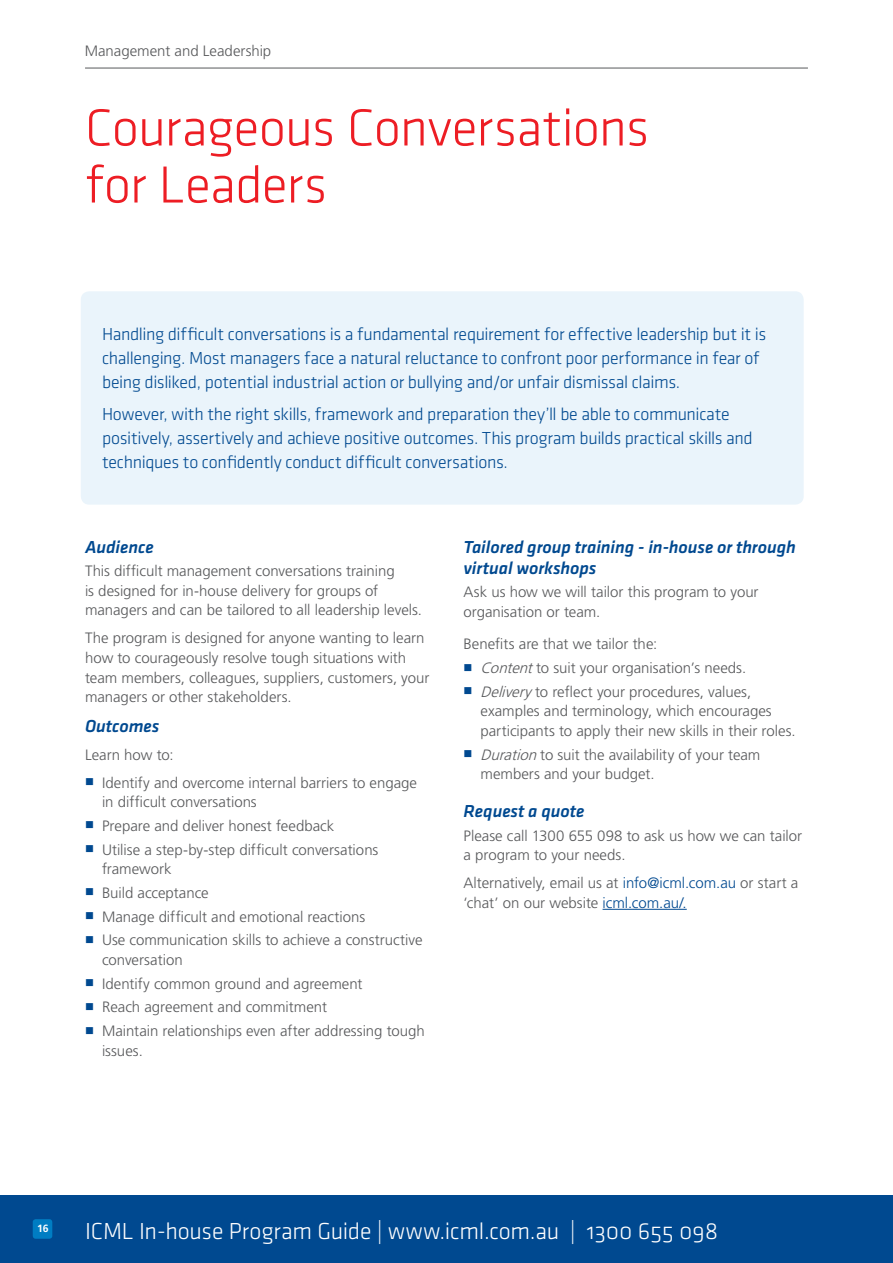
<style>
.page{position:relative;width:893px;height:1263px;background:#fff}
.page>*{position:absolute;margin:0;border:0;box-sizing:border-box;transform-origin:0 0}
.t1{font:54px/57px "Klavika Light OSF";letter-spacing:-.015em;color:#ed1d24}
.t2{font:24px "Klavika Light OSF";letter-spacing:-.01em;color:#fff}
.t3{font:18px/24px "Klavika Light OSF";letter-spacing:-.02em;color:#004990}
.t4{font:18px/21px "Klavika Medium Italic TF";letter-spacing:-.005em;color:#004990}
.t5{font:300 15px/19.5px "Frutiger LT Std";color:#58595b}
.t6{font:700 10.5px "Frutiger LT Std";color:#fff}
.s1{font-style:italic}
.s2{color:#004990}
</style>
<div class="page">
<div style="left:0;top:1195px;width:893px;height:68px;background:#004990"></div>
<div style="left:33px;top:1219px;width:19px;height:20px;background:#007dc3;border-radius:3px"></div>
<hr style="left:603px;top:909px;width:84px;height:1px;background:#004990">
<div style="left:81px;top:291px;width:723px;height:214px;background:#eaf4fb;border-radius:9px"></div>
<hr style="left:85px;top:68px;width:723px;height:1px;background:#58595b">
<p class="t5" style="left:85px;top:41px;width:188px">Management and Leadership</p>
<h1 class="t1" style="left:85px;top:100px;width:566px">Courageous Conversations for Leaders</h1>
<p class="t3" style="left:102px;top:322px;width:666px">Handling difficult conversations is a fundamental requirement for effective leadership but it is challenging. Most managers face a natural reluctance to confront poor performance in fear of being disliked, potential industrial action or bullying and/or unfair dismissal claims.</p>
<p class="t3" style="left:102px;top:403px;width:652px">However, with the right skills, framework and preparation they’ll be able to communicate positively, assertively and achieve positive outcomes. This program builds practical skills and techniques to confidently conduct difficult conversations.</p>
<p class="t4" style="left:85px;top:536px;width:70px">Audience</p>
<p class="t5" style="left:85px;top:562px;width:339px">This difficult management conversations training<br>is designed for in-house delivery for groups of managers and can be tailored to all leadership levels.</p>
<p class="t5" style="left:85px;top:629px;width:346px">The program is designed for anyone wanting to learn how to courageously resolve tough situations with team members, colleagues, suppliers, customers, your managers or other stakeholders.</p>
<p class="t4" style="left:85px;top:715px;width:76px">Outcomes</p>
<p class="t5" style="left:102px;top:740px;width:317px;line-height:28px;text-indent:-17px">Learn how to:<br>Identify and overcome internal barriers to engage</p>
<p class="t5" style="left:102px;top:790px;width:278px;line-height:23.7px">in difficult conversations<br>Prepare and deliver honest feedback<br>Utilise a step-by-step difficult conversations</p>
<p class="t5" style="left:102px;top:857px;width:322px;line-height:23.7px">framework<br>Build acceptance<br>Manage difficult and emotional reactions<br>Use communication skills to achieve a constructive</p>
<p class="t5" style="left:102px;top:948px;width:324px;line-height:23.7px">conversation<br>Identify common ground and agreement<br>Reach agreement and commitment<br>Maintain relationships even after addressing tough</p>
<p class="t5" style="left:102px;top:1041px;width:42px">issues.</p>
<p class="t4" style="left:463px;top:536px;width:334px">Tailored group training - in-house or through virtual workshops</p>
<p class="t5" style="left:463px;top:583px;width:297px">Ask us how we will tailor this program to your organisation or team.</p>
<p class="t5" style="left:480px;top:632px;width:272px;line-height:23.7px;text-indent:-17px">Benefits are that we tailor the:<br><span class="s1">Content</span>to suit your organisation’s needs.<br><span class="s1">Delivery</span>to reflect your procedures, values,</p>
<p class="t5" style="left:480px;top:701px;width:317px">examples and terminology, which encourages participants to apply their new skills in their roles.</p>
<p class="t5" style="left:480px;top:745px;width:281px"><span class="s1">Duration</span>to suit the availability of your team members and your budget.</p>
<p class="t4" style="left:463px;top:800px;width:122px">Request a quote</p>
<p class="t5" style="left:463px;top:826px;width:340px">Please call 1300 655 098 to ask us how we can tailor a program to your needs.</p>
<p class="t5" style="left:463px;top:873px;width:336px">Alternatively, email us at <span class="s2">info@icml.com.au</span> or start a ‘chat’ on our website <span class="s2">icml.com.au/.</span></p>
<p class="t6" style="left:37px;top:1222px;width:13px">16</p>
<h2 class="t2" style="left:85px;top:1218px;width:635px">ICML In-house Program Guide | www.icml.com.au | 1300 655 098</h2>
</div>
